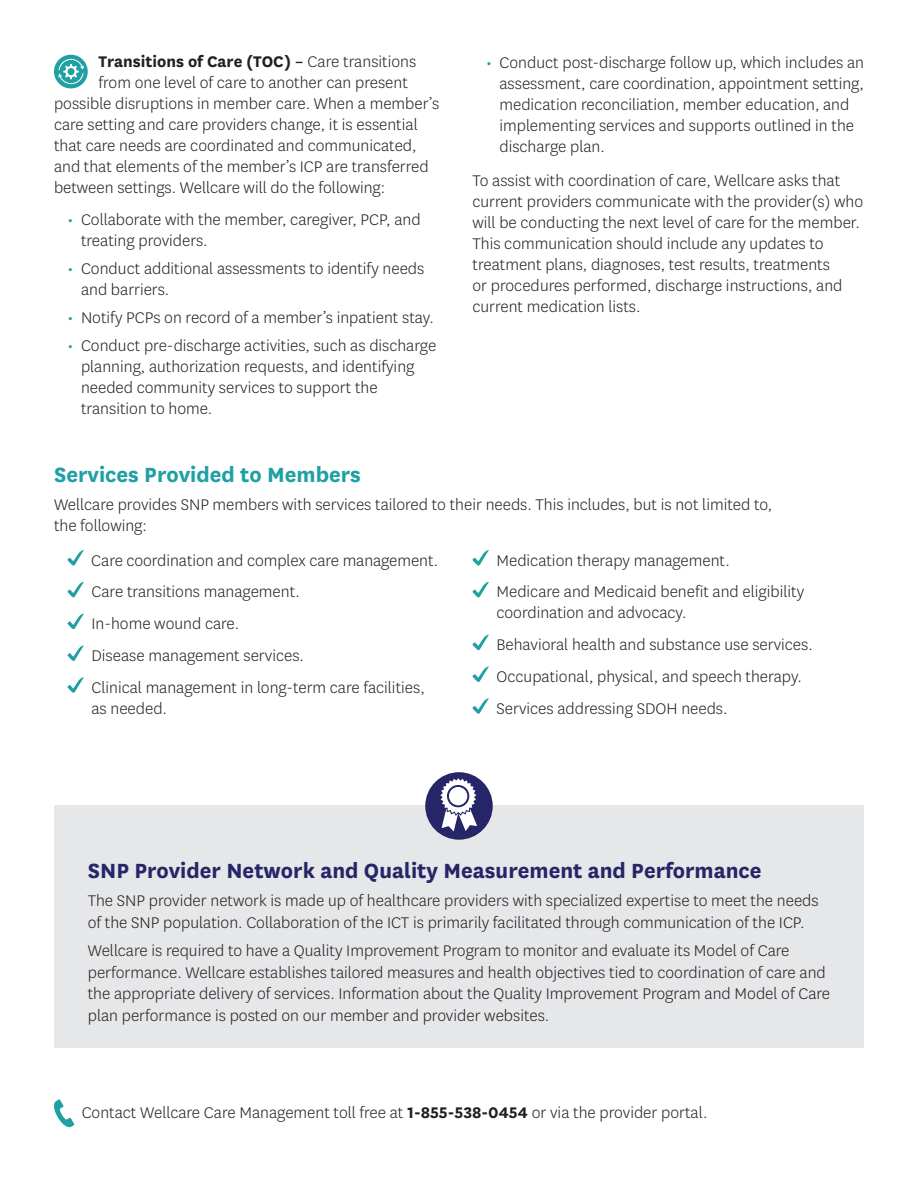
<style>
.page{position:relative;width:918px;height:1188px;background:#fff}
.page>*{position:absolute;margin:0;border:0;box-sizing:border-box;transform-origin:0 0}
.t1{font:700 24px "Centene Sans";color:#252568}
.t2{font:700 24px "Centene Sans";color:#1fa0a3}
.t3{font:300 18px/21px "Centene Sans";color:#231f20}
.t4{font:700 18px "Centene Sans";color:#231f20}
.s1{font-weight:500}
.s2{font-weight:300}
.s3{font-weight:400;color:#1fa0a3}
.s4{font-weight:700}
</style>
<div class="page">
<svg style="left:67px;top:550px;width:17px;height:16px"></svg>
<svg style="left:67px;top:582px;width:17px;height:16px"></svg>
<svg style="left:67px;top:613px;width:17px;height:17px"></svg>
<svg style="left:67px;top:645px;width:17px;height:16px"></svg>
<svg style="left:67px;top:677px;width:17px;height:16px"></svg>
<svg style="left:472px;top:550px;width:17px;height:16px"></svg>
<svg style="left:472px;top:582px;width:17px;height:16px"></svg>
<svg style="left:472px;top:634px;width:17px;height:17px"></svg>
<svg style="left:472px;top:666px;width:17px;height:16px"></svg>
<svg style="left:472px;top:698px;width:17px;height:16px"></svg>
<div style="left:54px;top:806px;width:810px;height:242px;background:#e6e7e9"></div>
<div style="left:425px;top:772px;width:68px;height:68px;background:#252568;border-radius:50%"></div>
<svg style="left:440px;top:778px;width:37px;height:53px"></svg>
<div style="left:449px;top:787px;width:18px;height:18px;background:#fff;border-radius:50%"></div>
<svg style="left:54px;top:1099px;width:20px;height:28px"></svg>
<div style="left:54px;top:55px;width:34px;height:33px;background:#1fa0a3;border-radius:50%"></div>
<svg style="left:58px;top:59px;width:26px;height:25px"></svg>
<p class="t4" style="left:99px;top:49px;width:319px">Transitions of Care (TOC) <span class="s1">–</span> <span class="s2">Care transitions</span></p>
<p class="t3" style="left:99px;top:72px;width:311px">from one level of care to another can present</p>
<p class="t3" style="left:54px;top:93px;width:387px">possible disruptions in member care. When a member’s</p>
<p class="t3" style="left:54px;top:114px;width:365px">care setting and care providers change, it is essential</p>
<p class="t3" style="left:54px;top:135px;width:364px">that care needs are coordinated and communicated,</p>
<p class="t3" style="left:54px;top:156px;width:376px">and that elements of the member’s ICP are transferred</p>
<p class="t3" style="left:54px;top:177px;width:333px">between settings. Wellcare will do the following:</p>
<p class="t3" style="left:81px;top:209px;width:341px;text-indent:-14px"><span class="s3">•</span> Collaborate with the member, caregiver, PCP, and treating providers.</p>
<p class="t3" style="left:81px;top:258px;width:345px;text-indent:-14px"><span class="s3">•</span> Conduct additional assessments to identify needs and barriers.</p>
<p class="t3" style="left:68px;top:306px;width:368px"><span class="s3">•</span> Notify PCPs on record of a member’s inpatient stay.</p>
<p class="t3" style="left:81px;top:334px;width:357px;text-indent:-14px"><span class="s3">•</span> Conduct pre-discharge activities, such as discharge planning, authorization requests, and identifying needed community services to support the transition to home.</p>
<p class="t3" style="left:500px;top:51px;width:366px;text-indent:-14px"><span class="s3">•</span> Conduct post-discharge follow up, which includes an assessment, care coordination, appointment setting, medication reconciliation, member education, and implementing services and supports outlined in the discharge plan.</p>
<p class="t3" style="left:472px;top:170px;width:392px">To assist with coordination of care, Wellcare asks that current providers communicate with the provider(s) who will be conducting the next level of care for the member.<br>This communication should include any updates to treatment plans, diagnoses, test results, treatments<br>or procedures performed, discharge instructions, and current medication lists.</p>
<h1 class="t2" style="left:54px;top:458px;width:308px">Services Provided to Members</h1>
<p class="t3" style="left:54px;top:494px;width:720px">Wellcare provides SNP members with services tailored to their needs. This includes, but is not limited to, the following:</p>
<p class="t3" style="left:91px;top:544px;width:349px;line-height:31.8px">Care coordination and complex care management.<br>Care transitions management.<br>In-home wound care.<br>Disease management services.<br>Clinical management in long-term care facilities,</p>
<p class="t3" style="left:91px;top:697px;width:77px">as needed.</p>
<p class="t3" style="left:496px;top:544px;width:309px;line-height:31.8px">Medication therapy management.<br>Medicare and Medicaid benefit and eligibility</p>
<p class="t3" style="left:496px;top:596px;width:318px;line-height:31.8px">coordination and advocacy.<br>Behavioral health and substance use services.<br>Occupational, physical, and speech therapy.<br>Services addressing SDOH needs.</p>
<h1 class="t1" style="left:88px;top:854px;width:675px">SNP Provider Network and Quality Measurement and Performance</h1>
<p class="t3" style="left:88px;top:889px;width:732px;line-height:21.6px">The SNP provider network is made up of healthcare providers with specialized expertise to meet the needs of the SNP population. Collaboration of the ICT is primarily facilitated through communication of the ICP.</p>
<p class="t3" style="left:88px;top:939px;width:744px;line-height:21.6px">Wellcare is required to have a Quality Improvement Program to monitor and evaluate its Model of Care performance. Wellcare establishes tailored measures and health objectives tied to coordination of care and the appropriate delivery of services. Information about the Quality Improvement Program and Model of Care plan performance is posted on our member and provider websites.</p>
<p class="t3" style="left:82px;top:1102px;width:627px">Contact Wellcare Care Management toll free at <span class="s4">1-855-538-0454</span> or via the provider portal.</p>
</div>
